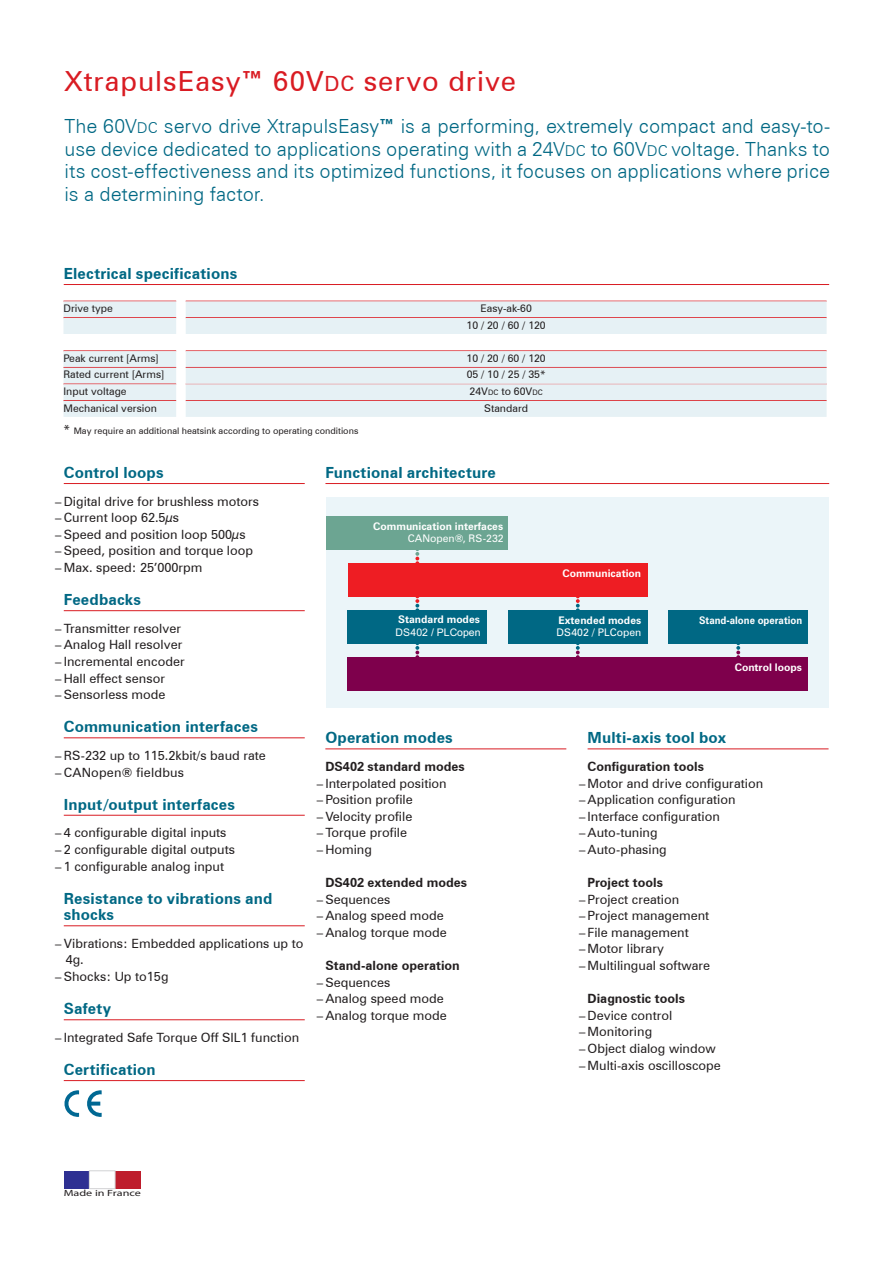
<style>
.page{position:relative;width:893px;height:1263px;background:#fff}
.page>*{position:absolute;margin:0;border:0;box-sizing:border-box;transform-origin:0 0}
.t1{font:27.75px "Zurich BT";letter-spacing:.035em;color:#d91b22}
.t2{font:300 19.5px/22.5px "Zurich BT";letter-spacing:-.005em;color:#006884;text-align:justify}
.t3{font:700 15.3px/16.6px "Zurich BT";letter-spacing:.01em;color:#006884}
.t4{font:12.75px/16.6px "Zurich BT";color:#231f20}
.t5{font:700 12.75px "Zurich BT";color:#231f20}
.t6{font:10.5px/16.6px "Zurich BT";color:#231f20}
.t7{font:700 10.5px "Zurich BT";color:#fff}
.t8{font:10.5px "Zurich BT";color:#fff}
.t9{font:700 10.5px "Zurich BT";color:#fff;scale:.93 1}
.t10{font:10.5px "Arial";color:#fff}
.t11{font:9px "Zurich BT";color:#231f20}
.t12{font:9px "Myriad Pro";color:#231f20;scale:1.35 1}
.s1{font-weight:700}
.s2{font-size:21px}
.s3{font-size:15px}
.s4{font-size:7.5px}
.s5{font-size:12.75px}
</style>
<div class="page">
<hr style="left:64px;top:483px;width:241px;height:1px;background:#d91b22">
<hr style="left:64px;top:610px;width:241px;height:1px;background:#d91b22">
<hr style="left:64px;top:737px;width:241px;height:1px;background:#d91b22">
<hr style="left:64px;top:815px;width:241px;height:1px;background:#d91b22">
<hr style="left:64px;top:925px;width:241px;height:1px;background:#d91b22">
<hr style="left:64px;top:1019px;width:241px;height:1px;background:#d91b22">
<hr style="left:64px;top:1080px;width:241px;height:1px;background:#d91b22">
<svg style="left:64px;top:1090px;width:38px;height:27px"></svg>
<hr style="left:325px;top:483px;width:504px;height:1px;background:#d91b22">
<div style="left:326px;top:497px;width:503px;height:210px;background:#ebf5f9"></div>
<div style="left:326px;top:516px;width:182px;height:33px;background:#6ca592"></div>
<div style="left:348px;top:657px;width:460px;height:33px;background:#7e004c"></div>
<div style="left:508px;top:610px;width:139px;height:33px;background:#006884"></div>
<div style="left:669px;top:610px;width:139px;height:33px;background:#006884"></div>
<div style="left:348px;top:610px;width:139px;height:33px;background:#006884"></div>
<svg style="left:736px;top:643px;width:4px;height:14px"></svg>
<svg style="left:576px;top:596px;width:4px;height:14px"></svg>
<svg style="left:576px;top:643px;width:4px;height:14px"></svg>
<svg style="left:415px;top:549px;width:4px;height:14px"></svg>
<svg style="left:415px;top:596px;width:4px;height:14px"></svg>
<svg style="left:415px;top:643px;width:4px;height:14px"></svg>
<div style="left:348px;top:563px;width:299px;height:33px;background:#ee1d23"></div>
<hr style="left:325px;top:749px;width:241px;height:1px;background:#d91b22">
<hr style="left:588px;top:749px;width:240px;height:1px;background:#d91b22">
<hr style="left:64px;top:284px;width:765px;height:1px;background:#d91b22">
<div style="left:63px;top:301px;width:113px;height:16px;background:#e6f1f5"></div>
<hr style="left:63px;top:317px;width:113px;height:1px;background:#d91b22">
<div style="left:63px;top:318px;width:113px;height:16px;background:#e6f1f5"></div>
<div style="left:63px;top:351px;width:113px;height:16px;background:#e6f1f5"></div>
<hr style="left:63px;top:367px;width:113px;height:1px;background:#d91b22">
<div style="left:63px;top:368px;width:113px;height:16px;background:#e6f1f5"></div>
<div style="left:63px;top:384px;width:113px;height:16px;background:#e6f1f5"></div>
<div style="left:186px;top:384px;width:641px;height:16px;background:#e6f1f5"></div>
<div style="left:186px;top:301px;width:641px;height:16px;background:#e6f1f5"></div>
<div style="left:186px;top:351px;width:641px;height:16px;background:#e6f1f5"></div>
<hr style="left:186px;top:367px;width:641px;height:1px;background:#d91b22">
<div style="left:186px;top:368px;width:641px;height:16px;background:#e6f1f5"></div>
<hr style="left:186px;top:317px;width:641px;height:1px;background:#d91b22">
<div style="left:186px;top:318px;width:641px;height:16px;background:#e6f1f5"></div>
<hr style="left:186px;top:400px;width:641px;height:1px;background:#d91b22">
<div style="left:186px;top:401px;width:641px;height:16px;background:#e6f1f5"></div>
<hr style="left:63px;top:400px;width:113px;height:1px;background:#d91b22">
<div style="left:63px;top:401px;width:113px;height:16px;background:#e6f1f5"></div>
<div style="left:64px;top:1171px;width:26px;height:18px;background:#2e3092"></div>
<div style="left:115px;top:1171px;width:26px;height:18px;background:#be1d2c"></div>
<div style="left:89px;top:1171px;width:26px;height:18px;border:1px solid #d1d2d4"></div>
<h1 class="t1" style="left:64px;top:64px;width:454px">XtrapulsEasy<span class="s1">™</span> 60V<span class="s2">DC</span> servo drive</h1>
<p class="t2" style="left:65px;top:115px;width:767px">The 60V<span class="s3">DC</span> servo drive XtrapulsEasy<span class="s1">™</span> is a performing, extremely compact and easy-to&shy;use device dedicated to applications operating with a 24V<span class="s3">DC</span> to 60V<span class="s3">DC</span> voltage. Thanks to its cost-effectiveness and its optimized functions, it focuses on applications where price is a determining factor.</p>
<p class="t3" style="left:64px;top:265px;width:175px">Electrical specifications</p>
<p class="t6" style="left:63px;top:300px;width:51px">Drive type</p>
<p class="t6" style="left:63px;top:350px;width:102px">Peak current [Arms]<br>Rated current [Arms]<br>Input voltage</p>
<p class="t6" style="left:480px;top:300px;width:53px">Easy-ak-60</p>
<p class="t6" style="left:467px;top:317px;width:81px">10 / 20 / 60 / 120</p>
<p class="t6" style="left:467px;top:350px;width:81px">10 / 20 / 60 / 120<br>05 / 10 / 25 / 35*</p>
<p class="t6" style="left:470px;top:383px;width:75px">24V<span class="s4">DC</span> to 60V<span class="s4">DC</span></p>
<p class="t6" style="left:63px;top:399px;width:95px">Mechanical version</p>
<p class="t6" style="left:484px;top:399px;width:46px">Standard</p>
<p class="t11" style="left:63px;top:425px;width:296px"><span class="s5">*</span> May require an additional heatsink according to operating conditions</p>
<p class="t3" style="left:64px;top:464px;width:101px">Control loops</p>
<p class="t4" style="left:55px;top:493px;width:205px">– Digital drive for brushless motors</p>
<p class="t4" style="left:55px;top:509px;width:125px">– Current loop 62.5µs</p>
<p class="t4" style="left:55px;top:526px;width:192px">– Speed and position loop 500µs</p>
<p class="t4" style="left:55px;top:542px;width:199px">– Speed, position and torque loop</p>
<p class="t4" style="left:55px;top:559px;width:149px">– Max. speed: 25’000rpm</p>
<p class="t3" style="left:64px;top:591px;width:79px">Feedbacks</p>
<p class="t4" style="left:55px;top:620px;width:127px">– Transmitter resolver</p>
<p class="t4" style="left:55px;top:636px;width:129px">– Analog Hall resolver</p>
<p class="t4" style="left:55px;top:653px;width:131px">– Incremental encoder</p>
<p class="t4" style="left:55px;top:669px;width:111px">– Hall effect sensor</p>
<p class="t4" style="left:55px;top:686px;width:112px">– Sensorless mode</p>
<p class="t3" style="left:64px;top:718px;width:196px">Communication interfaces</p>
<p class="t4" style="left:55px;top:747px;width:212px">– RS-232 up to 115.2kbit/s baud rate</p>
<p class="t4" style="left:55px;top:763px;width:130px">– CANopen® fieldbus</p>
<p class="t3" style="left:64px;top:796px;width:173px">Input/output interfaces</p>
<p class="t4" style="left:55px;top:824px;width:173px">– 4 configurable digital inputs</p>
<p class="t4" style="left:55px;top:841px;width:181px">– 2 configurable digital outputs</p>
<p class="t4" style="left:55px;top:857px;width:170px">– 1 configurable analog input</p>
<p class="t3" style="left:64px;top:890px;width:210px">Resistance to vibrations and shocks</p>
<p class="t4" style="left:66px;top:935px;width:239px;text-indent:-11px">– Vibrations: Embedded applications up to<br>4g.</p>
<p class="t4" style="left:55px;top:968px;width:115px">– Shocks: Up to15g</p>
<p class="t3" style="left:64px;top:1000px;width:49px">Safety</p>
<p class="t4" style="left:55px;top:1029px;width:245px">– Integrated Safe Torque Off SIL1 function</p>
<p class="t3" style="left:64px;top:1061px;width:93px">Certification</p>
<p class="t3" style="left:325px;top:464px;width:172px">Functional architecture</p>
<p class="t7" style="left:373px;top:523px;width:132px">Communication interfaces</p>
<p class="t8" style="left:408px;top:535px;width:97px">CANopen®, RS-232</p>
<p class="t7" style="left:398px;top:616px;width:83px">Standard modes</p>
<p class="t10" style="left:396px;top:628px;width:87px">DS402 / PLCopen</p>
<p class="t7" style="left:562px;top:569px;width:80px">Communication</p>
<p class="t7" style="left:558px;top:616px;width:84px">Extended modes</p>
<p class="t8" style="left:557px;top:628px;width:86px">DS402 / PLCopen</p>
<p class="t9" style="left:699px;top:616px;width:112px">Stand-alone operation</p>
<p class="t7" style="left:735px;top:663px;width:69px">Control loops</p>
<p class="t3" style="left:325px;top:729px;width:129px">Operation modes</p>
<p class="t3" style="left:588px;top:729px;width:140px">Multi-axis tool box</p>
<p class="t5" style="left:588px;top:759px;width:118px">Configuration tools</p>
<p class="t4" style="left:579px;top:775px;width:186px">– Motor and drive configuration</p>
<p class="t4" style="left:579px;top:791px;width:158px">– Application configuration</p>
<p class="t4" style="left:579px;top:808px;width:142px">– Interface configuration</p>
<p class="t4" style="left:579px;top:824px;width:80px">– Auto-tuning</p>
<p class="t4" style="left:579px;top:841px;width:89px">– Auto-phasing</p>
<p class="t5" style="left:588px;top:875px;width:77px">Project tools</p>
<p class="t4" style="left:579px;top:891px;width:102px">– Project creation</p>
<p class="t4" style="left:579px;top:907px;width:132px">– Project management</p>
<p class="t4" style="left:579px;top:924px;width:111px">– File management</p>
<p class="t4" style="left:579px;top:940px;width:86px">– Motor library</p>
<p class="t4" style="left:579px;top:957px;width:133px">– Multilingual software</p>
<p class="t5" style="left:588px;top:991px;width:99px">Diagnostic tools</p>
<p class="t4" style="left:579px;top:1007px;width:95px">– Device control</p>
<p class="t4" style="left:579px;top:1023px;width:75px">– Monitoring</p>
<p class="t4" style="left:579px;top:1040px;width:138px">– Object dialog window</p>
<p class="t4" style="left:579px;top:1056px;width:143px">– Multi-axis oscilloscope</p>
<p class="t5" style="left:325px;top:759px;width:141px">DS402 standard modes</p>
<p class="t4" style="left:317px;top:775px;width:131px">– Interpolated position</p>
<p class="t4" style="left:317px;top:791px;width:97px">– Position profile</p>
<p class="t4" style="left:317px;top:808px;width:97px">– Velocity profile</p>
<p class="t4" style="left:317px;top:824px;width:92px">– Torque profile</p>
<p class="t4" style="left:317px;top:841px;width:57px">– Homing</p>
<p class="t5" style="left:325px;top:875px;width:143px">DS402 extended modes</p>
<p class="t4" style="left:317px;top:891px;width:75px">– Sequences</p>
<p class="t4" style="left:317px;top:907px;width:129px">– Analog speed mode</p>
<p class="t4" style="left:317px;top:924px;width:131px">– Analog torque mode</p>
<p class="t5" style="left:325px;top:958px;width:136px">Stand-alone operation</p>
<p class="t4" style="left:317px;top:974px;width:75px">– Sequences</p>
<p class="t4" style="left:317px;top:990px;width:129px">– Analog speed mode</p>
<p class="t4" style="left:317px;top:1007px;width:131px">– Analog torque mode</p>
<p class="t12" style="left:64px;top:1187px;width:59px">Made in France</p>
</div>
